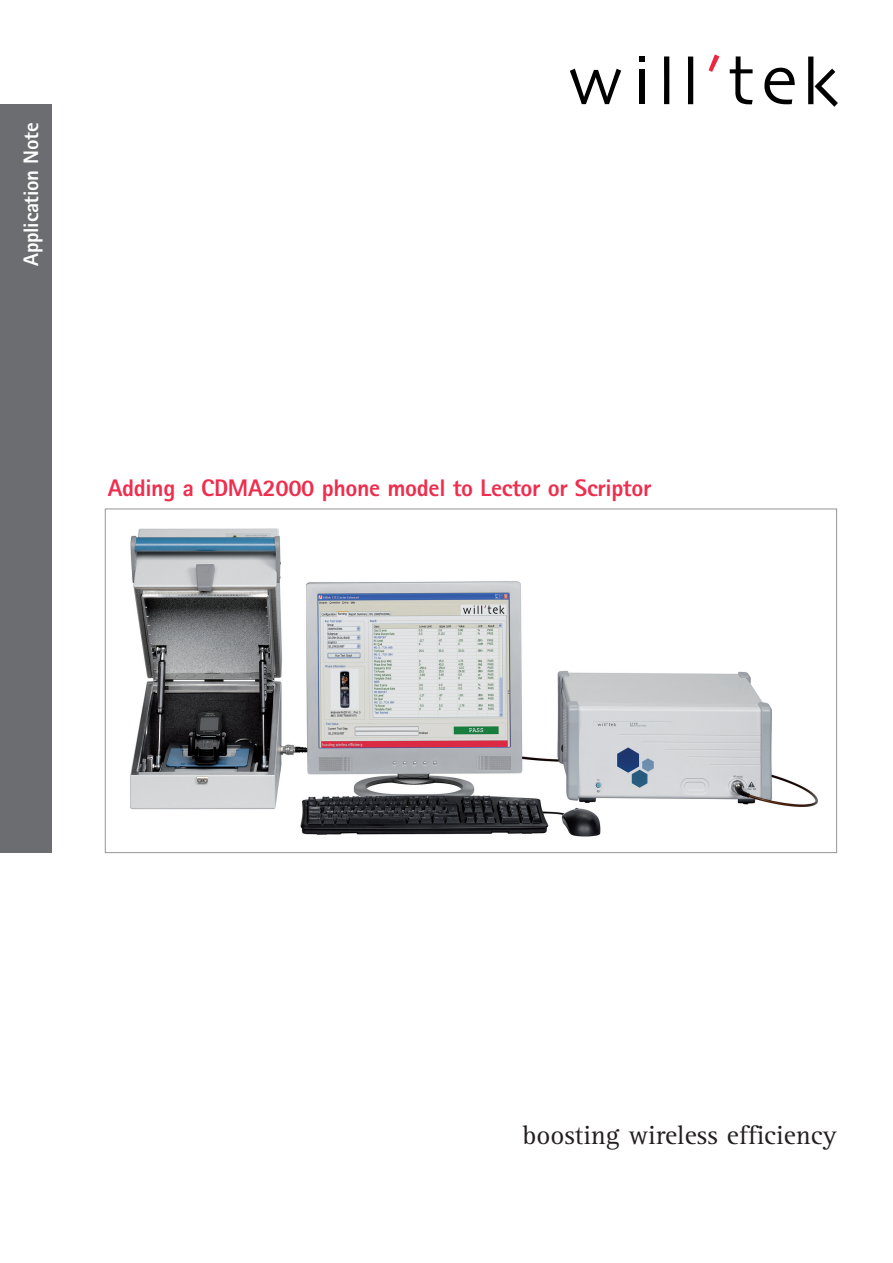
<style>
.page{position:relative;width:893px;height:1263px;background:#fff}
.page>*{position:absolute;margin:0;border:0;box-sizing:border-box;transform-origin:0 0}
.t1{font:27px "Agfa Rotis Serif";color:#231f20}
.t2{font:800 24px "Agfa Rotis Sans Serif";letter-spacing:-.015em;color:#ee2e4e}
.t3{font:800 21px "Agfa Rotis Sans Serif";letter-spacing:-.015em;color:#fff}
</style>
<div class="page">
<div style="left:0;top:104px;width:51px;height:749px;background:#6c6d70"></div>
<svg style="left:570px;top:69px;width:51px;height:35px"></svg>
<div style="left:639px;top:69px;width:5px;height:35px;background:#000"></div>
<svg style="left:664px;top:56px;width:5px;height:48px"></svg>
<svg style="left:708px;top:54px;width:11px;height:18px"></svg>
<svg style="left:730px;top:56px;width:22px;height:48px"></svg>
<svg style="left:764px;top:68px;width:31px;height:36px"></svg>
<svg style="left:688px;top:57px;width:5px;height:47px"></svg>
<svg style="left:808px;top:57px;width:30px;height:50px"></svg>
<svg style="left:639px;top:57px;width:5px;height:5px"></svg>
<img style="left:130px;top:528px;width:688px;height:309px">
<p class="t3" style="left:24px;top:266px;width:144px;rotate:-90deg">Application Note</p>
<p class="t2" style="left:108px;top:479px;width:545px">Adding a CDMA2000 phone model to Lector or Scriptor</p>
<p class="t1" style="left:522px;top:1125px;width:316px">boosting wireless efficiency</p>
</div>
